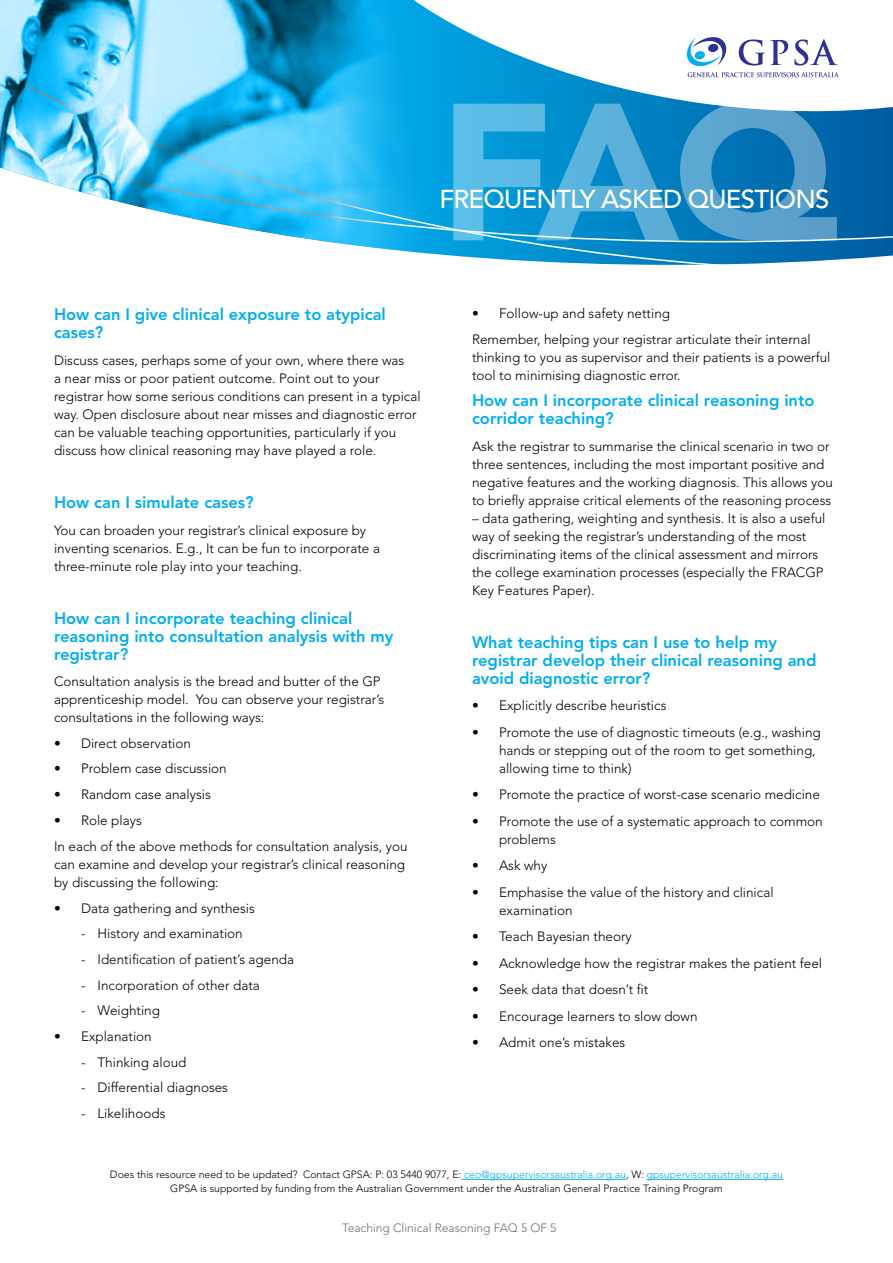
<style>
.page{position:relative;width:893px;height:1263px;background:#fff}
.page>*{position:absolute;margin:0;border:0;box-sizing:border-box;transform-origin:0 0}
.t1{font:900 192.9px "Avenir LT Std";color:#fff}
.t2{font:500 25.8px "Avenir LT Std";letter-spacing:-.03em;color:#fff}
.t3{font:800 16.5px/18px "Avenir LT Std";color:#00aeef}
.t4{font:300 13.5px/18px "Avenir LT Std";color:#000}
.t5{font:300 12px "Avenir LT Std";color:#6d6e71}
.t6{font:300 10.5px/13.5px "Avenir";color:#000;text-align:center}
.s1{color:#00aeef}
</style>
<div class="page">
<hr style="left:461px;top:1179px;width:165px;height:1px;background:#00aeef">
<hr style="left:647px;top:1179px;width:136px;height:1px;background:#00aeef">
<svg style="left:434px;top:136px;width:459px;height:129px;background:#0b84c2"></svg>
<svg style="left:434px;top:13px;width:459px;height:123px"></svg>
<svg style="left:687px;top:37px;width:39px;height:29px"></svg>
<svg style="left:688px;top:72px;width:151px;height:5px"></svg>
<svg style="left:739px;top:39px;width:49px;height:27px"></svg>
<svg style="left:794px;top:39px;width:44px;height:27px"></svg>
<img style="left:0;top:0;width:434px;height:254px">
<h1 class="t1" style="left:438px;top:56px;width:401px">FAQ</h1>
<h2 class="t2" style="left:439px;top:184px;width:391px">FREQUENTLY ASKED QUESTIONS</h2>
<p class="t3" style="left:54px;top:306px;width:333px">How can I give clinical exposure to atypical cases?</p>
<p class="t4" style="left:54px;top:351px;width:368px">Discuss cases, perhaps some of your own, where there was<br>a near miss or poor patient outcome. Point out to your registrar how some serious conditions can present in a typical way. Open disclosure about near misses and diagnostic error can be valuable teaching opportunities, particularly if you discuss how clinical reasoning may have played a role.</p>
<p class="t3" style="left:54px;top:493px;width:201px">How can I simulate cases?</p>
<p class="t4" style="left:54px;top:521px;width:327px">You can broaden your registrar’s clinical exposure by inventing scenarios. E.g., It can be fun to incorporate a three-minute role play into your teaching.</p>
<p class="t3" style="left:54px;top:609px;width:341px">How can I incorporate teaching clinical reasoning into consultation analysis with my registrar?</p>
<p class="t4" style="left:54px;top:672px;width:332px">Consultation analysis is the bread and butter of the GP apprenticeship model. You can observe your registrar’s consultations in the following ways:</p>
<p class="t4" style="left:54px;top:734px;width:139px">• Direct observation</p>
<p class="t4" style="left:54px;top:760px;width:174px">• Problem case discussion</p>
<p class="t4" style="left:54px;top:785px;width:158px">• Random case analysis</p>
<p class="t4" style="left:54px;top:807px;width:355px;line-height:26.5px">• Role plays<br>In each of the above methods for consultation analysis, you</p>
<p class="t4" style="left:54px;top:855px;width:353px">can examine and develop your registrar’s clinical reasoning by discussing the following:</p>
<p class="t4" style="left:54px;top:899px;width:202px">• Data gathering and synthesis</p>
<p class="t4" style="left:81px;top:925px;width:163px">- History and examination</p>
<p class="t4" style="left:81px;top:950px;width:215px">- Identification of patient’s agenda</p>
<p class="t4" style="left:81px;top:976px;width:180px">- Incorporation of other data</p>
<p class="t4" style="left:81px;top:1002px;width:80px">- Weighting</p>
<p class="t4" style="left:54px;top:1027px;width:99px">• Explanation</p>
<p class="t4" style="left:81px;top:1053px;width:107px">- Thinking aloud</p>
<p class="t4" style="left:81px;top:1079px;width:149px">- Differential diagnoses</p>
<p class="t4" style="left:81px;top:1104px;width:86px">- Likelihoods</p>
<p class="t4" style="left:472px;top:301px;width:340px;line-height:25.7px">• Follow-up and safety netting<br>Remember, helping your registrar articulate their internal</p>
<p class="t4" style="left:472px;top:348px;width:360px">thinking to you as supervisor and their patients is a powerful tool to minimising diagnostic error.</p>
<p class="t3" style="left:472px;top:392px;width:344px">How can I incorporate clinical reasoning into corridor teaching?</p>
<p class="t4" style="left:472px;top:437px;width:362px">Ask the registrar to summarise the clinical scenario in two or three sentences, including the most important positive and negative features and the working diagnosis. This allows you to briefly appraise critical elements of the reasoning process</p>
<p class="t4" style="left:472px;top:509px;width:355px">– data gathering, weighting and synthesis. It is also a useful way of seeking the registrar’s understanding of the most discriminating items of the clinical assessment and mirrors the college examination processes (especially the FRACGP Key Features Paper).</p>
<p class="t3" style="left:472px;top:633px;width:346px">What teaching tips can I use to help my registrar develop their clinical reasoning and avoid diagnostic error?</p>
<p class="t4" style="left:472px;top:697px;width:196px">• Explicitly describe heuristics</p>
<p class="t4" style="left:499px;top:723px;width:323px;text-indent:-27px">• Promote the use of diagnostic timeouts (e.g., washing hands or stepping out of the room to get something, allowing time to think)</p>
<p class="t4" style="left:472px;top:786px;width:349px">• Promote the practice of worst-case scenario medicine</p>
<p class="t4" style="left:499px;top:812px;width:325px;text-indent:-27px">• Promote the use of a systematic approach to common problems</p>
<p class="t4" style="left:472px;top:857px;width:77px">• Ask why</p>
<p class="t4" style="left:499px;top:883px;width:276px;text-indent:-27px">• Emphasise the value of the history and clinical examination</p>
<p class="t4" style="left:472px;top:928px;width:161px">• Teach Bayesian theory</p>
<p class="t4" style="left:472px;top:954px;width:352px">• Acknowledge how the registrar makes the patient feel</p>
<p class="t4" style="left:472px;top:981px;width:178px">• Seek data that doesn’t fit</p>
<p class="t4" style="left:472px;top:1007px;width:227px">• Encourage learners to slow down</p>
<p class="t4" style="left:472px;top:1034px;width:155px">• Admit one’s mistakes</p>
<p class="t6" style="left:110px;top:1168px;width:674px">Does this resource need to be updated? Contact GPSA: P: 03 5440 9077, E: <span class="s1">ceo@gpsupervisorsaustralia.org.au</span>, W: <span class="s1">gpsupervisorsaustralia.org.au<br></span>GPSA is supported by funding from the Australian Government under the Australian General Practice Training Program</p>
<p class="t5" style="left:342px;top:1220px;width:216px">Teaching Clinical Reasoning FAQ 5 OF 5</p>
</div>
